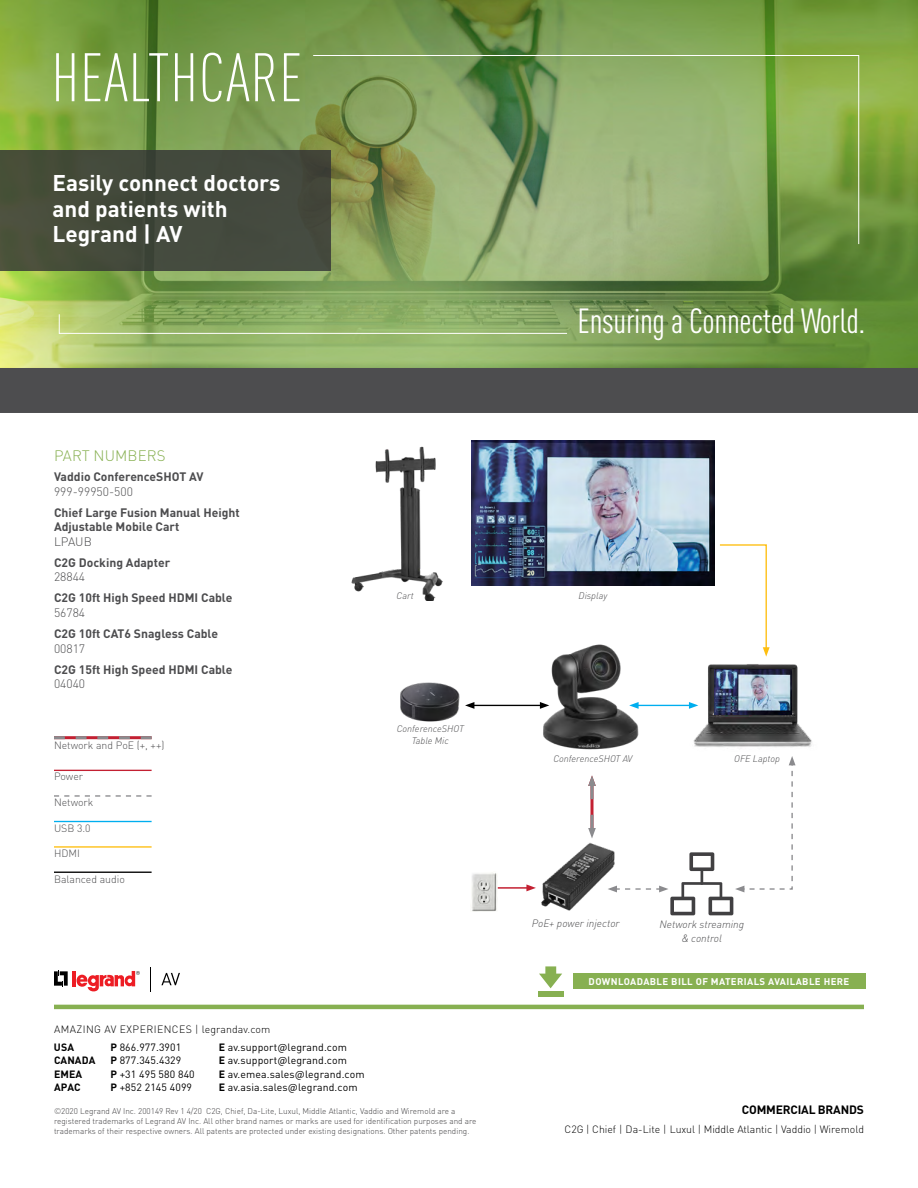
<style>
.page{position:relative;width:918px;height:1188px;background:#fff}
.page>*{position:absolute;margin:0;border:0;box-sizing:border-box;transform-origin:0 0}
.t1{font:300 condensed 67.5px "DIN Pro";letter-spacing:.01em;color:#fff}
.t2{font:condensed 34.5px "DIN Pro";letter-spacing:-.01em;color:#fff}
.t3{font:700 22.5px/25.5px "DIN Pro";color:#fff}
.t4{font:300 15px "DIN Pro";letter-spacing:.01em;color:#87b051}
.t5{font:700 12.15px/14.5px "DIN Pro";color:#4d4d4f}
.t6{font:300 12.15px "DIN Pro";color:#4d4d4f}
.t7{font:700 12px "DIN Pro";letter-spacing:-.015em;color:#000}
.t8{font:10.5px "DIN Pro";letter-spacing:.01em;color:#000}
.t9{font:300 10.5px "DIN Pro";color:#000}
.t10{font:300 10.5px "DIN Pro";color:#4d4d4f}
.t11{font:italic 300 10.5px/13.5px "DIN Pro";color:#4d4d4f;text-align:center}
.t12{font:300 10.5px "DIN Pro";letter-spacing:.04em;color:#000}
.t13{font:700 10.5px "DIN Pro";letter-spacing:.01em;color:#000}
.t14{font:700 9.6px "DIN Pro";letter-spacing:.04em;color:#fff}
.t15{font:italic 300 9.45px/12.1px "DIN Pro";color:#4d4d4f;text-align:center}
.t16{font:300 8.25px/9.9px "DIN Pro";color:#414042}
.s1{font-weight:700}
</style>
<div class="page">
<svg style="left:54px;top:970px;width:14px;height:17px"></svg>
<hr style="left:73px;top:971px;width:3px;height:15px;background:#ed1d24">
<svg style="left:77px;top:971px;width:63px;height:21px"></svg>
<svg style="left:150px;top:967px;width:1px;height:24px"></svg>
<svg style="left:161px;top:973px;width:19px;height:12px"></svg>
<svg style="left:54px;top:795px;width:98px;height:2px"></svg>
<hr style="left:54px;top:770px;width:98px;height:1px;background:#c32032">
<hr style="left:54px;top:872px;width:98px;height:1px;background:#000">
<hr style="left:54px;top:846px;width:98px;height:2px;background:#febe10">
<hr style="left:54px;top:821px;width:98px;height:1px;background:#00aeef">
<img style="left:0;top:0;width:918px;height:367px">
<svg style="left:59px;top:314px;width:509px;height:20px;background:#97b66f"></svg>
<div style="left:0;top:368px;width:918px;height:45px;background:#4d4d4f"></div>
<svg style="left:313px;top:55px;width:546px;height:190px;background:#8ca865"></svg>
<div style="left:0;top:150px;width:331px;height:121px;background:#444a3d"></div>
<img style="left:526px;top:842px;width:82px;height:69px">
<img style="left:472px;top:873px;width:25px;height:38px">
<hr style="left:498px;top:887px;width:31px;height:2px;background:#c32032">
<svg style="left:526px;top:884px;width:10px;height:7px"></svg>
<img style="left:471px;top:441px;width:244px;height:144px">
<img style="left:351px;top:446px;width:92px;height:155px">
<img style="left:531px;top:644px;width:113px;height:106px">
<img style="left:400px;top:682px;width:60px;height:40px">
<img style="left:685px;top:664px;width:127px;height:83px">
<img style="left:714px;top:669px;width:77px;height:46px">
<svg style="left:720px;top:544px;width:50px;height:113px"></svg>
<hr style="left:636px;top:705px;width:55px;height:1px;background:#00aeef">
<svg style="left:629px;top:702px;width:10px;height:7px"></svg>
<svg style="left:689px;top:702px;width:9px;height:7px"></svg>
<hr style="left:472px;top:705px;width:70px;height:1px;background:#000">
<svg style="left:465px;top:702px;width:9px;height:7px"></svg>
<svg style="left:540px;top:702px;width:9px;height:7px"></svg>
<svg style="left:588px;top:775px;width:8px;height:63px"></svg>
<svg style="left:54px;top:736px;width:98px;height:3px"></svg>
<svg style="left:608px;top:756px;width:188px;height:159px"></svg>
<hr style="left:54px;top:1005px;width:810px;height:4px;background:#87b051">
<div style="left:573px;top:973px;width:292px;height:16px;background:#87b051"></div>
<svg style="left:539px;top:966px;width:23px;height:22px"></svg>
<div style="left:538px;top:992px;width:25px;height:5px;background:#87b051"></div>
<h1 class="t1" style="left:51px;top:32px;width:253px">HEALTHCARE</h1>
<h3 class="t3" style="left:52px;top:169px;width:230px">Easily connect doctors and patients with<br>Legrand | AV</h3>
<h2 class="t2" style="left:578px;top:297px;width:290px">Ensuring a Connected World.</h2>
<h3 class="t4" style="left:54px;top:444px;width:113px">PART NUMBERS</h3>
<h3 class="t5" style="left:54px;top:469px;width:151px">Vaddio ConferenceSHOT AV</h3>
<h3 class="t6" style="left:54px;top:482px;width:81px">999-99950-500</h3>
<h3 class="t5" style="left:54px;top:504px;width:187px">Chief Large Fusion Manual Height<br>Adjustable Mobile Cart</h3>
<h3 class="t6" style="left:54px;top:532px;width:39px">LPAUB</h3>
<h3 class="t5" style="left:54px;top:554px;width:118px">C2G Docking Adapter</h3>
<h3 class="t6" style="left:54px;top:568px;width:33px">28844</h3>
<h3 class="t5" style="left:54px;top:590px;width:180px">C2G 10ft High Speed HDMI Cable</h3>
<h3 class="t6" style="left:54px;top:603px;width:33px">56784</h3>
<h3 class="t5" style="left:54px;top:626px;width:166px">C2G 10ft CAT6 Snagless Cable</h3>
<h3 class="t6" style="left:54px;top:639px;width:33px">00817</h3>
<h3 class="t5" style="left:54px;top:661px;width:180px">C2G 15ft High Speed HDMI Cable</h3>
<h3 class="t6" style="left:54px;top:675px;width:33px">04040</h3>
<p class="t10" style="left:54px;top:738px;width:112px">Network and PoE (+, ++)</p>
<p class="t10" style="left:54px;top:769px;width:31px">Power</p>
<p class="t10" style="left:54px;top:794px;width:41px">Network</p>
<p class="t10" style="left:54px;top:820px;width:38px">USB 3.0</p>
<p class="t10" style="left:54px;top:845px;width:27px">HDMI</p>
<p class="t10" style="left:54px;top:871px;width:72px">Balanced audio</p>
<p class="t12" style="left:54px;top:1021px;width:218px">AMAZING AV EXPERIENCES | legrandav.com</p>
<p class="t13" style="left:54px;top:1039px;width:22px">USA</p>
<p class="t8" style="left:110px;top:1039px;width:72px"><span class="s1">P</span> 866.977.3901</p>
<p class="t8" style="left:219px;top:1039px;width:130px"><span class="s1">E</span> av.support@legrand.com</p>
<p class="t13" style="left:54px;top:1052px;width:43px">CANADA</p>
<p class="t8" style="left:110px;top:1053px;width:72px"><span class="s1">P</span> 877.345.4329</p>
<p class="t8" style="left:219px;top:1053px;width:130px"><span class="s1">E</span> av.support@legrand.com</p>
<p class="t13" style="left:54px;top:1066px;width:30px">EMEA</p>
<p class="t8" style="left:110px;top:1066px;width:86px"><span class="s1">P</span> +31 495 580 840</p>
<p class="t8" style="left:219px;top:1066px;width:148px"><span class="s1">E</span> av.emea.sales@legrand.com</p>
<p class="t13" style="left:54px;top:1079px;width:28px">APAC</p>
<p class="t8" style="left:110px;top:1080px;width:83px"><span class="s1">P</span> +852 2145 4099</p>
<p class="t8" style="left:219px;top:1080px;width:140px"><span class="s1">E</span> av.asia.sales@legrand.com</p>
<p class="t15" style="left:397px;top:589px;width:19px">Cart</p>
<p class="t15" style="left:579px;top:589px;width:30px">Display</p>
<p class="t15" style="left:397px;top:722px;width:68px">ConferenceSHOT<br>Table Mic</p>
<p class="t15" style="left:553px;top:752px;width:80px">ConferenceSHOT AV</p>
<p class="t15" style="left:734px;top:752px;width:47px">OFE Laptop</p>
<p class="t11" style="left:532px;top:916px;width:89px">PoE+ power injector</p>
<p class="t11" style="left:660px;top:917px;width:86px">Network streaming &amp; control</p>
<p class="t14" style="left:589px;top:974px;width:262px">DOWNLOADABLE BILL OF MATERIALS AVAILABLE HERE</p>
<p class="t16" style="left:54px;top:1106px;width:424px">©2020 Legrand AV Inc. 200149 Rev 1 4/20 C2G, Chief, Da-Lite, Luxul, Middle Atlantic, Vaddio and Wiremold are a registered trademarks of Legrand AV Inc. All other brand names or marks are used for identification purposes and are trademarks of their respective owners. All patents are protected under existing designations. Other patents pending.</p>
<h3 class="t7" style="left:742px;top:1101px;width:123px">COMMERCIAL BRANDS</h3>
<p class="t9" style="left:565px;top:1122px;width:301px">C2G | Chief | Da-Lite | Luxul | Middle Atlantic | Vaddio | Wiremold</p>
</div>
